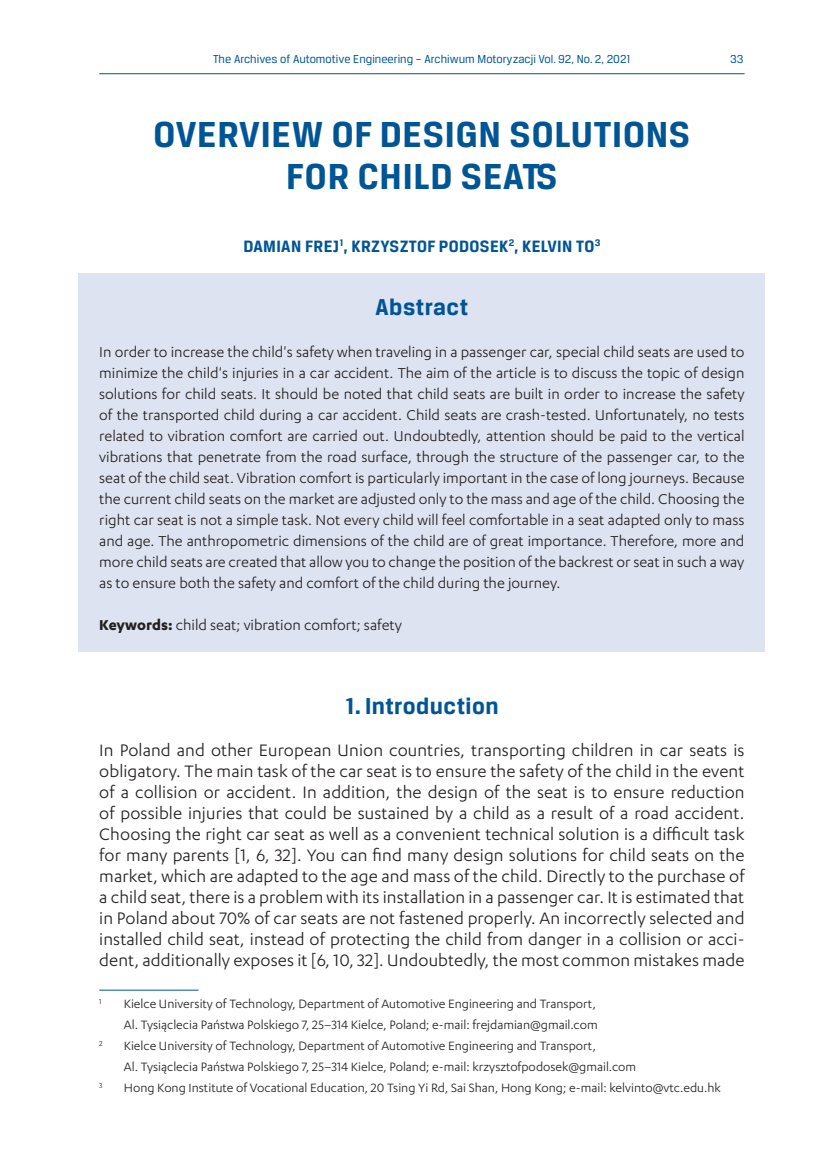
<style>
.page{position:relative;width:819px;height:1161px;background:#fff}
.page>*{position:absolute;margin:0;border:0;box-sizing:border-box;transform-origin:0 0}
.t1{font:700 38.5px/42px "Breuer Text";letter-spacing:.02em;color:#005595;text-align:center}
.t2{font:700 24.5px "Breuer Text";letter-spacing:.02em;color:#005595}
.t3{font:19.25px/21px "Karbon";letter-spacing:.005em;color:#231f20;text-align:justify}
.t4{font:700 17.5px "Breuer Text";letter-spacing:.02em;color:#005595}
.t5{font:16.62px/21px "Karbon";color:#231f20;text-align:justify}
.t6{font:14px/21px "Karbon";color:#231f20}
.t7{font:12.25px "Breuer Text";color:#005595}
.t8{font:8.22px "Karbon";color:#231f20}
.s1{font-weight:700}
</style>
<div class="page">
<hr style="left:99px;top:73px;width:645px;height:1px;background:#005595">
<div style="left:78px;top:273px;width:687px;height:378px;background:#dde3f0"></div>
<hr style="left:99px;top:990px;width:99px;height:1px;background:#005595">
<p class="t7" style="left:213px;top:52px;width:419px">The Archives of Automotive Engineering – Archiwum Motoryzacji Vol. 92, No. 2, 2021</p>
<p class="t7" style="left:730px;top:52px;width:15px">33</p>
<h1 class="t1" style="left:153px;top:113px;width:538px">OVERVIEW OF DESIGN SOLUTIONS<br>FOR CHILD SEATS</h1>
<p class="t4" style="left:243px;top:237px;width:358px">DAMIAN FREJ<sup>1</sup>, KRZYSZTOF PODOSEK<sup>2</sup>, KELVIN TO<sup>3</sup></p>
<h2 class="t2" style="left:375px;top:294px;width:94px">Abstract</h2>
<p class="t5" style="left:99px;top:341px;width:646px">In order to increase the child's safety when traveling in a passenger car, special child seats are used to minimize the child's injuries in a car accident. The aim of the article is to discuss the topic of design solutions for child seats. It should be noted that child seats are built in order to increase the safety of the transported child during a car accident. Child seats are crash-tested. Unfortunately, no tests related to vibration comfort are carried out. Undoubtedly, attention should be paid to the vertical vibrations that penetrate from the road surface, through the structure of the passenger car, to the seat of the child seat. Vibration comfort is particularly important in the case of long journeys. Because the current child seats on the market are adjusted only to the mass and age of the child. Choosing the right car seat is not a simple task. Not every child will feel comfortable in a seat adapted only to mass and age. The anthropometric dimensions of the child are of great importance. Therefore, more and more child seats are created that allow you to change the position of the backrest or seat in such a way as to ensure both the safety and comfort of the child during the journey.</p>
<p class="t5" style="left:99px;top:614px;width:304px"><span class="s1">Keywords:</span> child seat; vibration comfort; safety</p>
<h2 class="t2" style="left:345px;top:693px;width:155px">1. Introduction</h2>
<p class="t3" style="left:99px;top:739px;width:646px">In Poland and other European Union countries, transporting children in car seats is obligatory. The main task of the car seat is to ensure the safety of the child in the event of a collision or accident. In addition, the design of the seat is to ensure reduction of possible injuries that could be sustained by a child as a result of a road accident.<br>Choosing the right car seat as well as a convenient technical solution is a difficult task for many parents [1, 6, 32]. You can find many design solutions for child seats on the market, which are adapted to the age and mass of the child. Directly to the purchase of a child seat, there is a problem with its installation in a passenger car. It is estimated that in Poland about 70% of car seats are not fastened properly. An incorrectly selected and installed child seat, instead of protecting the child from danger in a collision or acci&shy;dent, additionally exposes it [6, 10, 32]. Undoubtedly, the most common mistakes made</p>
<p class="t8" style="left:99px;top:996px;width:4px">1</p>
<p class="t6" style="left:124px;top:993px;width:475px">Kielce University of Technology, Department of Automotive Engineering and Transport,<br>Al. Tysiąclecia Państwa Polskiego 7, 25–314 Kielce, Poland; e-mail: frejdamian@gmail.com</p>
<p class="t8" style="left:99px;top:1038px;width:5px">2</p>
<p class="t6" style="left:124px;top:1035px;width:514px">Kielce University of Technology, Department of Automotive Engineering and Transport,<br>Al. Tysiąclecia Państwa Polskiego 7, 25–314 Kielce, Poland; e-mail: krzysztofpodosek@gmail.com</p>
<p class="t8" style="left:99px;top:1080px;width:5px">3</p>
<p class="t6" style="left:124px;top:1077px;width:598px">Hong Kong Institute of Vocational Education, 20 Tsing Yi Rd, Sai Shan, Hong Kong; e-mail: kelvinto@vtc.edu.hk</p>
</div>
